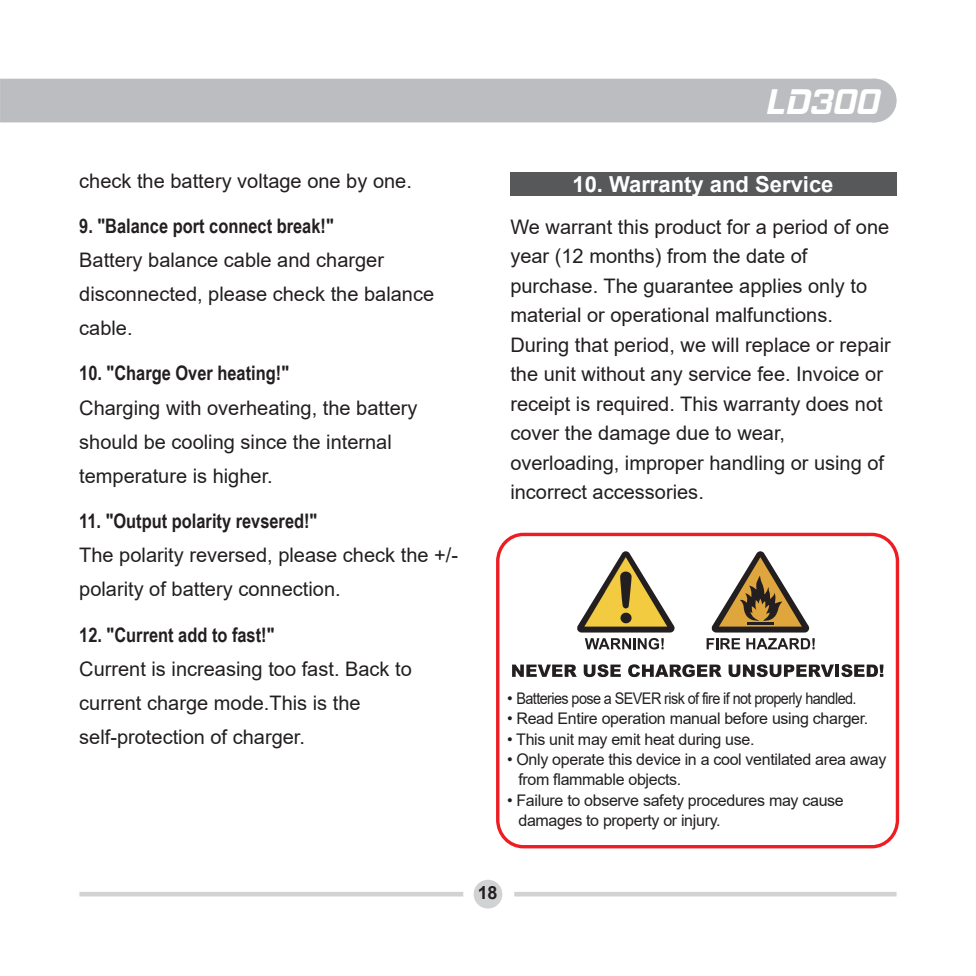
<style>
.page{position:relative;width:976px;height:976px;background:#fff}
.page>*{position:absolute;margin:0;border:0;box-sizing:border-box;transform-origin:0 0}
.t1{font:italic 700 36px "Hemi Head Rg";color:#fff}
.t2{font:700 22px "Arial";color:#fff}
.t3{font:20px/29.6px "Arial";color:#231f20}
.t4{font:700 20px "Arial Narrow";color:#231f20}
.t5{font:700 18px "Arial";color:#231f20}
.t6{font:16px/20.4px "Arial";letter-spacing:-.02em;color:#231f20}
.t7{font:16px "Arial";letter-spacing:-.04em;color:#231f20}
</style>
<div class="page">
<svg style="left:577px;top:551px;width:97px;height:98px"></svg>
<svg style="left:711px;top:551px;width:97px;height:81px"></svg>
<hr style="left:746px;top:621px;width:27px;height:3px;background:#231f20">
<svg style="left:706px;top:638px;width:33px;height:11px"></svg>
<svg style="left:746px;top:638px;width:68px;height:11px"></svg>
<svg style="left:512px;top:664px;width:64px;height:12px"></svg>
<svg style="left:583px;top:664px;width:37px;height:12px"></svg>
<svg style="left:628px;top:664px;width:93px;height:12px"></svg>
<svg style="left:728px;top:664px;width:155px;height:12px"></svg>
<div style="left:509px;top:171px;width:386px;height:24px;background:#57585a"></div>
<div style="left:496px;top:532px;width:402px;height:316px;border:3px solid #ee1d23;border-radius:26px"></div>
<hr style="left:79px;top:892px;width:384px;height:4px;background:#d1d2d4">
<hr style="left:514px;top:892px;width:382px;height:4px;background:#d1d2d4">
<div style="left:473px;top:879px;width:29px;height:29px;background:#d1d2d4;border-radius:50%"></div>
<div style="left:0;top:79px;width:896px;height:43px;background:#bcbdc0"></div>
<h1 class="t1" style="left:765px;top:79px;width:115px">LD300</h1>
<p class="t3" style="left:79px;top:165px;width:334px">check the battery voltage one by one.</p>
<p class="t4" style="left:79px;top:211px;width:256px">9. "Balance port connect break!"</p>
<p class="t3" style="left:79px;top:243px;width:356px;line-height:34px">Battery balance cable and charger disconnected, please check the balance cable.</p>
<p class="t4" style="left:79px;top:358px;width:211px">10. "Charge Over heating!"</p>
<p class="t3" style="left:79px;top:390px;width:339px;line-height:34px">Charging with overheating, the battery should be cooling since the internal temperature is higher.</p>
<p class="t4" style="left:79px;top:505px;width:239px">11. "Output polarity revsered!"</p>
<p class="t3" style="left:79px;top:537px;width:380px;line-height:34px">The polarity reversed, please check the +/- polarity of battery connection.</p>
<p class="t4" style="left:79px;top:619px;width:197px">12. "Current add to fast!"</p>
<p class="t3" style="left:79px;top:651px;width:334px;line-height:34px">Current is increasing too fast. Back to current charge mode.This is the self-protection of charger.</p>
<p class="t2" style="left:572px;top:168px;width:262px">10. Warranty and Service</p>
<p class="t3" style="left:510px;top:212px;width:382px">We warrant this product for a period of one year (12 months) from the date of purchase. The guarantee applies only to material or operational malfunctions.<br>During that period, we will replace or repair the unit without any service fee. Invoice or receipt is required. This warranty does not cover the damage due to wear, overloading, improper handling or using of incorrect accessories.</p>
<p class="t7" style="left:507px;top:686px;width:351px">• Batteries pose a SEVER risk of fire if not properly handled.</p>
<p class="t6" style="left:507px;top:708px;width:363px">• Read Entire operation manual before using charger.</p>
<p class="t6" style="left:507px;top:728px;width:249px">• This unit may emit heat during use.</p>
<p class="t6" style="left:518px;top:748px;width:369px;text-indent:-11px">• Only operate this device in a cool ventilated area away from flammable objects.</p>
<p class="t6" style="left:518px;top:789px;width:327px;text-indent:-11px">• Failure to observe safety procedures may cause damages to property or injury.</p>
<p class="t5" style="left:477px;top:880px;width:21px">18</p>
</div>
